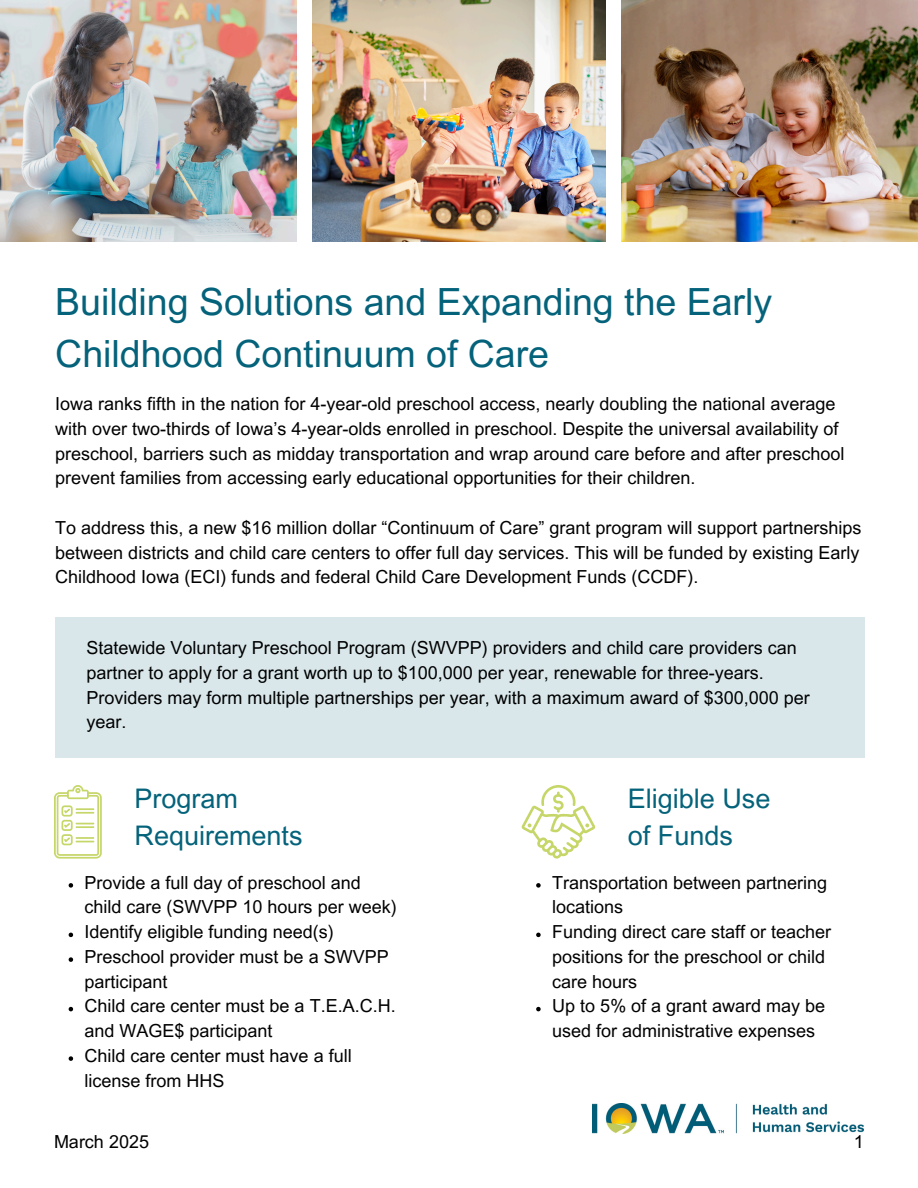
<style>
.page{position:relative;width:918px;height:1188px;background:#fff}
.page>*{position:absolute;margin:0;border:0;box-sizing:border-box;transform-origin:0 0}
.t1{font:37.5px/51.8px "Arial MT Pro";color:#04627a}
.t2{font:27px/37.2px "Arial MT Pro";color:#04627a}
.t3{font:18px/24.8px "Arial MT Pro";color:#000}
</style>
<div class="page">
<img style="left:593px;top:1103px;width:271px;height:31px">
<img style="left:0;top:0;width:297px;height:242px">
<img style="left:622px;top:0;width:296px;height:242px">
<img style="left:312px;top:0;width:294px;height:242px">
<div style="left:55px;top:618px;width:810px;height:140px;background:#d9e7eb"></div>
<svg style="left:54px;top:785px;width:48px;height:73px"></svg>
<svg style="left:522px;top:785px;width:73px;height:73px"></svg>
<svg style="left:69px;top:883px;width:4px;height:5px"></svg>
<svg style="left:69px;top:933px;width:4px;height:4px"></svg>
<svg style="left:69px;top:957px;width:4px;height:5px"></svg>
<svg style="left:69px;top:1007px;width:4px;height:4px"></svg>
<svg style="left:69px;top:1056px;width:4px;height:5px"></svg>
<svg style="left:536px;top:883px;width:5px;height:5px"></svg>
<svg style="left:536px;top:933px;width:5px;height:4px"></svg>
<svg style="left:536px;top:1007px;width:5px;height:4px"></svg>
<p class="t1" style="left:55px;top:281px;width:718px">Building Solutions and Expanding the Early<br>Childhood Continuum of Care</p>
<p class="t3" style="left:55px;top:394px;width:791px">Iowa ranks fifth in the nation for 4-year-old preschool access, nearly doubling the national average with over two-thirds of Iowa’s 4-year-olds enrolled in preschool. Despite the universal availability of preschool, barriers such as midday transportation and wrap around care before and after preschool prevent families from accessing early educational opportunities for their children.</p>
<p class="t3" style="left:55px;top:517px;width:808px;text-align:justify">To address this, a new $16 million dollar “Continuum of Care” grant program will support partnerships between districts and child care centers to offer full day services. This will be funded by existing Early Childhood Iowa (ECI) funds and federal Child Care Development Funds (CCDF).</p>
<p class="t3" style="left:87px;top:638px;width:725px">Statewide Voluntary Preschool Program (SWVPP) providers and child care providers can partner to apply for a grant worth up to $100,000 per year, renewable for three-years.<br>Providers may form multiple partnerships per year, with a maximum award of $300,000 per year.</p>
<p class="t2" style="left:135px;top:784px;width:170px">Program<br>Requirements</p>
<p class="t2" style="left:628px;top:784px;width:144px">Eligible Use of Funds</p>
<h1 class="t3" style="left:85px;top:872px;width:314px">Provide a full day of preschool and child care (SWVPP 10 hours per week)</h1>
<p class="t3" style="left:85px;top:922px;width:251px">Identify eligible funding need(s)</p>
<p class="t3" style="left:85px;top:947px;width:306px">Preschool provider must be a SWVPP participant</p>
<p class="t3" style="left:85px;top:996px;width:313px">Child care center must be a T.E.A.C.H. and WAGE$ participant</p>
<p class="t3" style="left:85px;top:1046px;width:269px">Child care center must have a full license from HHS</p>
<h2 class="t3" style="left:552px;top:872px;width:277px">Transportation between partnering locations</h2>
<p class="t3" style="left:552px;top:922px;width:281px">Funding direct care staff or teacher positions for the preschool or child care hours</p>
<p class="t3" style="left:552px;top:996px;width:275px">Up to 5% of a grant award may be used for administrative expenses</p>
<p class="t3" style="left:54px;top:1132px;width:97px">March 2025</p>
<p class="t3" style="left:854px;top:1132px;width:12px">1</p>
</div>
